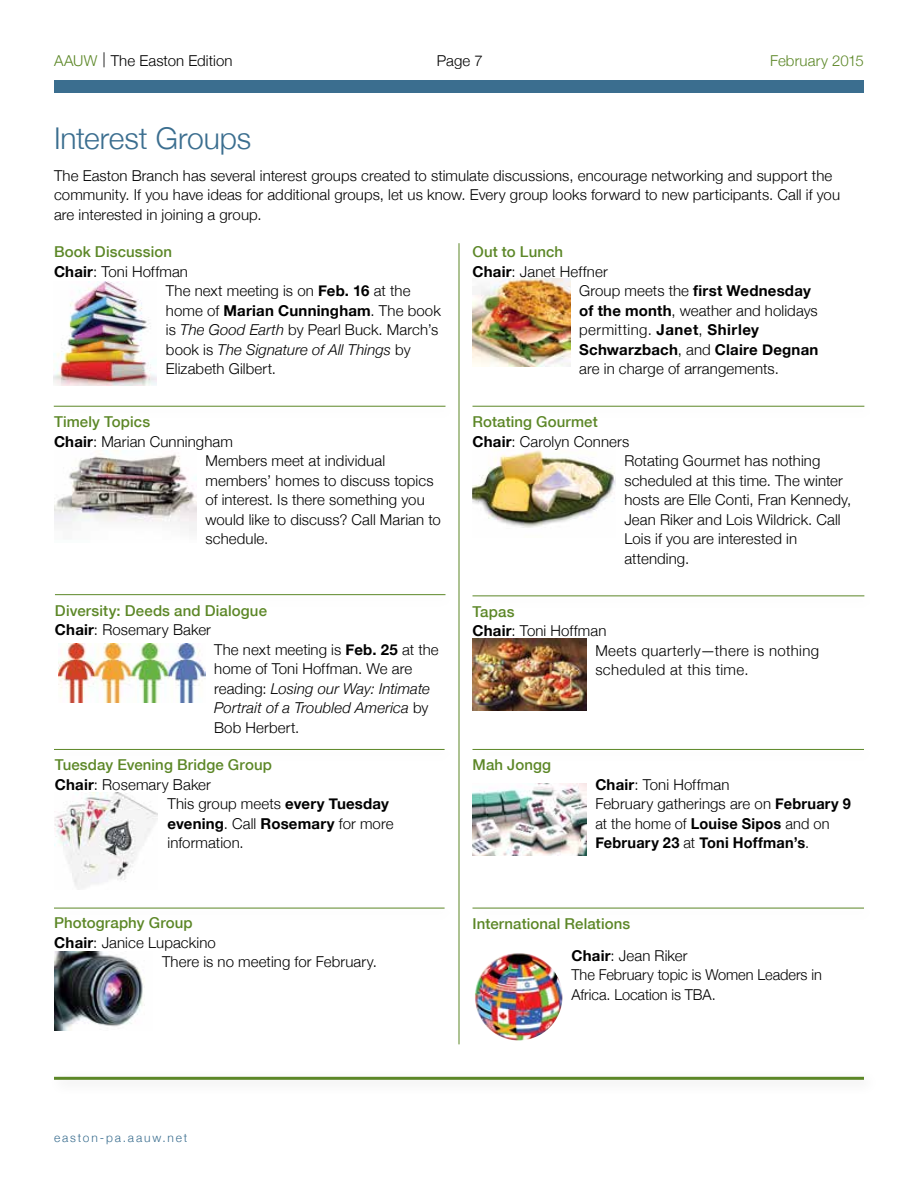
<style>
.page{position:relative;width:918px;height:1188px;background:#fff}
.page>*{position:absolute;margin:0;border:0;box-sizing:border-box;transform-origin:0 0}
.Heading{font:300 30px "Helvetica Neue";letter-spacing:-.005em;color:#3b6e8f}
.Body_Copy{font:300 15px/19.5px "Helvetica Neue";letter-spacing:.005em;color:#000}
.Subhead{font:500 15px "Helvetica Neue";letter-spacing:.01em;color:#5c8727}
.Body_Copy-2{font:300 15px/19.5px "Helvetica Neue";letter-spacing:.025em;color:#000}
.Body_Copy-3{font:500 15px "Helvetica Neue";letter-spacing:.01em;color:#5c8727}
.Heading-2{font:300 15px "Helvetica Neue";letter-spacing:.01em;color:#000}
.Heading-3{font:300 15px "Helvetica Neue";letter-spacing:.01em;color:#5c8727}
.Chart_Copy{font:300 15px "Helvetica Neue";color:#000}
.Heading-4{font:300 12px "Helvetica Neue";letter-spacing:.155em;color:#3b6e8f}
.s1{color:#5c8727}
.s2{font-weight:700}
.s3{font-style:italic}
</style>
<div class="page">
<div style="left:54px;top:81px;width:810px;height:12px;background:#3b6e8f"></div>
<hr style="left:459px;top:243px;width:1px;height:801px;background:#5c8727">
<div style="left:48px;top:1070px;width:831px;height:26px;background:#fbfbfb"></div>
<hr style="left:54px;top:1077px;width:810px;height:3px;background:#5c8727">
<img style="left:54px;top:281px;width:103px;height:105px">
<img style="left:475px;top:953px;width:87px;height:87px;border-radius:44px">
<hr style="left:472px;top:908px;width:392px;height:1px;background:#5c8727">
<img style="left:59px;top:643px;width:146px;height:60px">
<hr style="left:55px;top:594px;width:390px;height:1px;background:#5c8727">
<img style="left:472px;top:279px;width:98px;height:88px">
<img style="left:472px;top:450px;width:143px;height:78px">
<hr style="left:472px;top:406px;width:392px;height:1px;background:#5c8727">
<img style="left:55px;top:793px;width:103px;height:97px">
<hr style="left:54px;top:749px;width:391px;height:1px;background:#5c8727">
<img style="left:54px;top:451px;width:142px;height:80px">
<hr style="left:54px;top:406px;width:392px;height:1px;background:#5c8727">
<img style="left:472px;top:639px;width:114px;height:72px">
<hr style="left:472px;top:595px;width:392px;height:1px;background:#5c8727">
<hr style="left:54px;top:908px;width:391px;height:1px;background:#5c8727">
<img style="left:55px;top:952px;width:90px;height:79px">
<img style="left:472px;top:784px;width:114px;height:72px">
<hr style="left:472px;top:749px;width:392px;height:1px;background:#5c8727">
<p class="Heading-2" style="left:54px;top:51px;width:180px"><span class="s1">AAUW</span> | The Easton Edition</p>
<p class="Chart_Copy" style="left:437px;top:52px;width:47px">Page 7</p>
<p class="Heading-3" style="left:770px;top:51px;width:95px">February 2015</p>
<p class="Heading" style="left:54px;top:120px;width:199px">Interest Groups</p>
<p class="Body_Copy" style="left:54px;top:165px;width:788px">The Easton Branch has several interest groups created to stimulate discussions, encourage networking and support the community. If you have ideas for additional groups, let us know. Every group looks forward to new participants. Call if you are interested in joining a group.</p>
<p class="Subhead" style="left:54px;top:243px;width:120px">Book Discussion</p>
<p class="Body_Copy" style="left:166px;top:262px;width:276px;text-indent:-112px"><span class="s2">Chair</span>: Toni Hoffman<br>The next meeting is on <span class="s2">Feb. 16</span> at the home of <span class="s2">Marian Cunningham</span>. The book is <span class="s3">The Good Earth</span> by Pearl Buck. March’s book is <span class="s3">The Signature of All Things</span> by<br>Elizabeth Gilbert.</p>
<p class="Subhead" style="left:472px;top:243px;width:92px">Out to Lunch</p>
<p class="Body_Copy" style="left:579px;top:262px;width:241px;text-indent:-107px"><span class="s2">Chair</span>: Janet Heffner<br>Group meets the <span class="s2">first Wednesday of the month</span>, weather and holidays permitting. <span class="s2">Janet</span>, <span class="s2">Shirley<br>Schwarzbach</span>, and <span class="s2">Claire Degnan </span>are in charge of arrangements.</p>
<p class="Subhead" style="left:472px;top:413px;width:127px">Rotating Gourmet</p>
<p class="Body_Copy" style="left:624px;top:431px;width:228px;text-indent:-152px"><span class="s2">Chair</span>: Carolyn Conners<br>Rotating Gourmet has nothing scheduled at this time. The winter hosts are Elle Conti, Fran Kennedy,<br>Jean Riker and Lois Wildrick. Call<br>Lois if you are interested in attending.</p>
<p class="Subhead" style="left:54px;top:413px;width:98px">Timely Topics</p>
<p class="Body_Copy" style="left:205px;top:431px;width:237px;text-indent:-151px"><span class="s2">Chair</span>: Marian Cunningham<br>Members meet at individual members’ homes to discuss topics of interest. Is there something you would like to discuss? Call Marian to schedule.</p>
<p class="Subhead" style="left:55px;top:601px;width:214px">Diversity: Deeds and Dialogue</p>
<p class="Body_Copy" style="left:55px;top:620px;width:158px"><span class="s2">Chair</span>: Rosemary Baker</p>
<p class="Body_Copy" style="left:214px;top:639px;width:226px">The next meeting is <span class="s2">Feb. 25</span> at the home of Toni Hoffman. We are reading: <span class="s3">Losing our Way: Intimate<br>Portrait of a Troubled America</span> by<br>Bob Herbert.</p>
<p class="Subhead" style="left:55px;top:756px;width:219px">Tuesday Evening Bridge Group</p>
<p class="Body_Copy" style="left:168px;top:775px;width:228px;text-indent:-113px"><span class="s2">Chair</span>: Rosemary Baker<br>This group meets <span class="s2">every Tuesday evening</span>. Call <span class="s2">Rosemary</span> for more information.</p>
<p class="Subhead" style="left:54px;top:914px;width:140px">Photography Group</p>
<p class="Body_Copy" style="left:162px;top:932px;width:216px;text-indent:-108px"><span class="s2">Chair</span>: Janice Lupackino<br>There is no meeting for February.</p>
<p class="Subhead" style="left:472px;top:603px;width:43px">Tapas</p>
<p class="Body_Copy-2" style="left:595px;top:621px;width:225px;text-indent:-123px"><span class="s2">Chair</span>: Toni Hoffman<br>Meets quarterly—there is nothing scheduled at this time.</p>
<p class="Subhead" style="left:472px;top:756px;width:80px">Mah Jongg</p>
<p class="Body_Copy" style="left:595px;top:775px;width:257px"><span class="s2">Chair</span>: Toni Hoffman<br>February gatherings are on <span class="s2">February 9 </span>at the home of <span class="s2">Louise Sipos</span> and on<br><span class="s2">February 23</span> at <span class="s2">Toni Hoffman’s</span>.</p>
<p class="Body_Copy-3" style="left:472px;top:915px;width:159px">International Relations</p>
<p class="Body_Copy" style="left:571px;top:945px;width:252px"><span class="s2">Chair</span>: Jean Riker<br>The February topic is Women Leaders in<br>Africa. Location is TBA.</p>
<p class="Heading-4" style="left:54px;top:1131px;width:135px">easton-pa.aauw.net</p>
</div>
